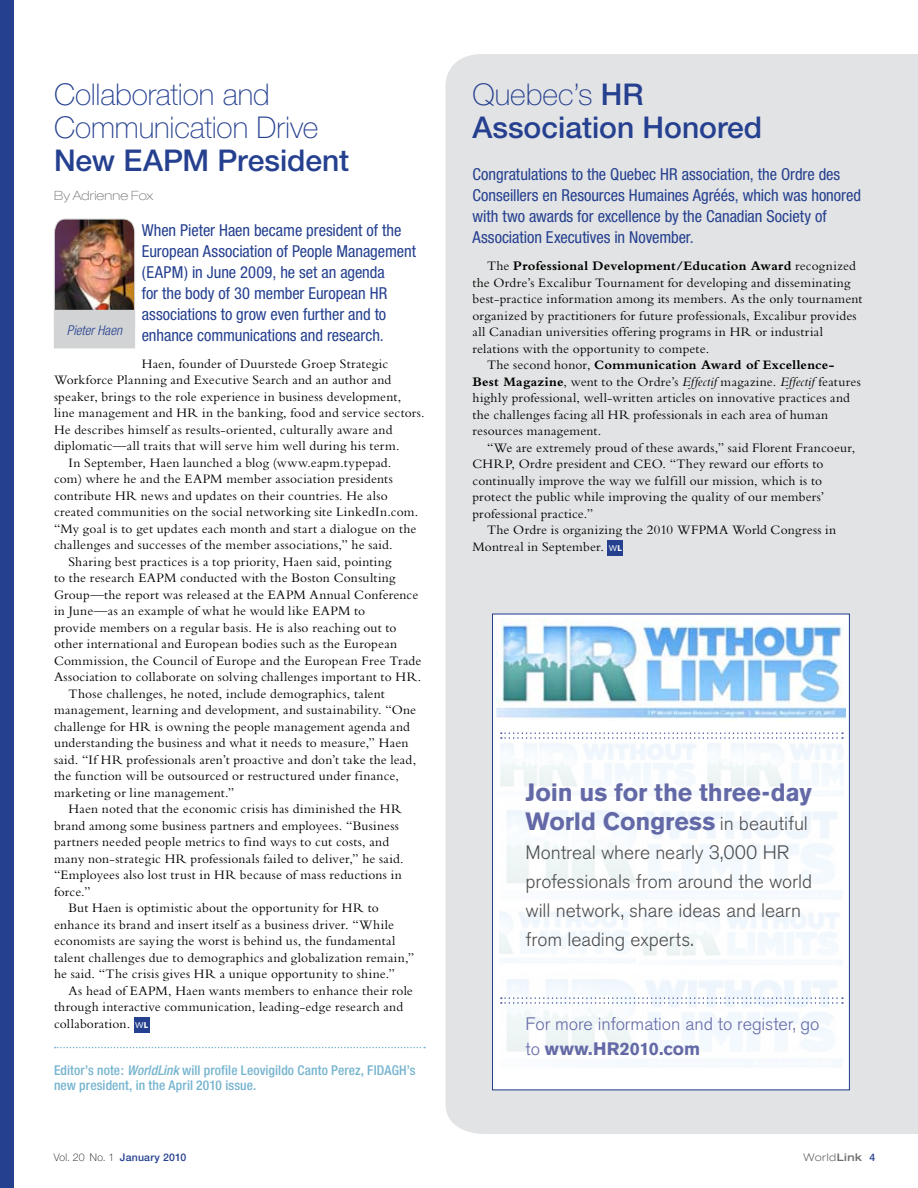
<style>
.page{position:relative;width:918px;height:1188px;background:#fff}
.page>*{position:absolute;margin:0;border:0;box-sizing:border-box;transform-origin:0 0}
.t1{font:500 30px/33px "Helvetica Neue";color:#25408f}
.t2{font:100 30px/33px "Helvetica Neue";letter-spacing:-.005em;color:#25408f}
.t3{font:700 24.9px/29px "Akzidenz Grotesk BE";color:#6369a6}
.t4{font:300 19.35px/29px "Akzidenz Grotesk BE";letter-spacing:-.005em;color:#4d4d4f}
.t5{font:300 18px/24.9px "Akzidenz Grotesk BE";letter-spacing:-.005em;color:#6369a6}
.t6{font:condensed 16.5px/21px "Helvetica Neue";color:#25408f}
.t7{font:13.5px "Bembo";letter-spacing:.015em;color:#000}
.t8{font:700 13.5px "Bembo";letter-spacing:.01em;color:#000}
.t9{font:500 condensed 13.5px/15px "Helvetica Neue";letter-spacing:.01em;color:#76b4cf}
.t10{font:italic 300 condensed 13.5px "Helvetica Neue";color:#25408f}
.t11{font:100 expanded 12.75px "Helvetica Neue";letter-spacing:.01em;color:#6d6f71}
.t12{font:500 10.5px "Helvetica Neue";letter-spacing:.02em;color:#25408f}
.t13{font:300 expanded 10.5px "Helvetica Neue";letter-spacing:.05em;color:#6d6f71}
.s1{font-family:"Akzidenz Grotesk BE";font-size:8.25px;color:#fff}
.s2{font-family:"Akzidenz Grotesk BE";font-weight:700;font-size:8.25px;color:#fff}
.s3{font-style:italic}
.s4{font-weight:100}
.s5{font-weight:400}
.s6{font-weight:700}
.s7{font-weight:300;font-size:19.35px;color:#4d4d4f}
.s8{font-weight:100;color:#000}
.s9{font-weight:500}
.s10{font-weight:500;font-stretch:normal;color:#25408f}
</style>
<div class="page">
<div style="left:446px;top:54px;width:472px;height:1080px;background:#e2e3e4"></div>
<svg style="left:55px;top:1047px;width:370px;height:1px"></svg>
<div style="left:134px;top:1017px;width:15px;height:15px;background:#25408f"></div>
<div style="left:0;top:0;width:14px;height:1188px;background:#25408f"></div>
<div style="left:608px;top:540px;width:15px;height:15px;background:#25408f"></div>
<div style="left:492px;top:614px;width:358px;height:476px;background:#fff;border:1px solid #25408f"></div>
<img style="left:496px;top:619px;width:349px;height:100px">
<svg style="left:501px;top:997px;width:342px;height:7px"></svg>
<svg style="left:501px;top:732px;width:342px;height:7px"></svg>
<img style="left:54px;top:218px;width:81px;height:92px">
<div style="left:54px;top:310px;width:81px;height:38px;background:#d1d3d4"></div>
<h1 class="t2" style="left:54px;top:77px;width:266px">Collaboration and<br>Communication Drive</h1>
<h1 class="t1" style="left:54px;top:143px;width:297px">New EAPM President</h1>
<p class="t11" style="left:54px;top:188px;width:101px">By Adrienne Fox</p>
<p class="t6" style="left:142px;top:219px;width:276px">When Pieter Haen became president of the European Association of People Management (EAPM) in June 2009, he set an agenda<br>for the body of 30 member European HR associations to grow even further and to enhance communications and research.</p>
<p class="t7" style="left:142px;top:356px;width:248px">Haen, founder of Duurstede Groep Strategic</p>
<p class="t7" style="left:54px;top:372px;width:339px">Workforce Planning and Executive Search and an author and</p>
<p class="t7" style="left:54px;top:389px;width:349px">speaker, brings to the role experience in business development,</p>
<p class="t7" style="left:54px;top:405px;width:372px">line management and HR in the banking, food and service sectors.</p>
<p class="t7" style="left:54px;top:422px;width:340px">He describes himself as results-oriented, culturally aware and</p>
<p class="t7" style="left:54px;top:438px;width:347px">diplomatic—all traits that will serve him well during his term.</p>
<p class="t7" style="left:69px;top:455px;width:324px">In September, Haen launched a blog (www.eapm.typepad.</p>
<p class="t7" style="left:54px;top:471px;width:340px">com) where he and the EAPM member association presidents</p>
<p class="t7" style="left:54px;top:488px;width:335px">contribute HR news and updates on their countries. He also</p>
<p class="t7" style="left:54px;top:504px;width:366px">created communities on the social networking site LinkedIn.com.</p>
<p class="t7" style="left:54px;top:521px;width:364px">“My goal is to get updates each month and start a dialogue on the</p>
<p class="t7" style="left:54px;top:537px;width:340px">challenges and successes of the member associations,” he said.</p>
<p class="t7" style="left:69px;top:554px;width:325px">Sharing best practices is a top priority, Haen said, pointing</p>
<p class="t7" style="left:54px;top:570px;width:343px">to the research EAPM conducted with the Boston Consulting</p>
<p class="t7" style="left:54px;top:587px;width:366px">Group—the report was released at the EAPM Annual Conference</p>
<p class="t7" style="left:54px;top:603px;width:313px">in June—as an example of what he would like EAPM to</p>
<p class="t7" style="left:54px;top:620px;width:344px">provide members on a regular basis. He is also reaching out to</p>
<p class="t7" style="left:54px;top:636px;width:345px">other international and European bodies such as the European</p>
<p class="t7" style="left:54px;top:653px;width:369px">Commission, the Council of Europe and the European Free Trade</p>
<p class="t7" style="left:54px;top:669px;width:369px">Association to collaborate on solving challenges important to HR.</p>
<p class="t7" style="left:69px;top:686px;width:318px">Those challenges, he noted, include demographics, talent</p>
<p class="t7" style="left:54px;top:702px;width:364px">management, learning and development, and sustainability. “One</p>
<p class="t7" style="left:54px;top:719px;width:357px">challenge for HR is owning the people management agenda and</p>
<p class="t7" style="left:54px;top:735px;width:356px">understanding the business and what it needs to measure,” Haen</p>
<p class="t7" style="left:54px;top:752px;width:364px">said. “If HR professionals aren’t proactive and don’t take the lead,</p>
<p class="t7" style="left:54px;top:768px;width:347px">the function will be outsourced or restructured under finance,</p>
<p class="t7" style="left:54px;top:785px;width:182px">marketing or line management.”</p>
<p class="t7" style="left:69px;top:801px;width:335px">Haen noted that the economic crisis has diminished the HR</p>
<p class="t7" style="left:54px;top:818px;width:346px">brand among some business partners and employees. “Business</p>
<p class="t7" style="left:54px;top:834px;width:337px">partners needed people metrics to find ways to cut costs, and</p>
<p class="t7" style="left:54px;top:851px;width:351px">many non-strategic HR professionals failed to deliver,” he said.</p>
<p class="t7" style="left:54px;top:867px;width:349px">“Employees also lost trust in HR because of mass reductions in</p>
<p class="t7" style="left:54px;top:884px;width:38px">force.”</p>
<p class="t7" style="left:69px;top:900px;width:312px">But Haen is optimistic about the opportunity for HR to</p>
<p class="t7" style="left:54px;top:917px;width:342px">enhance its brand and insert itself as a business driver. “While</p>
<p class="t7" style="left:54px;top:933px;width:343px">economists are saying the worst is behind us, the fundamental</p>
<p class="t7" style="left:54px;top:950px;width:362px">talent challenges due to demographics and globalization remain,”</p>
<p class="t7" style="left:54px;top:966px;width:342px">he said. “The crisis gives HR a unique opportunity to shine.”</p>
<p class="t7" style="left:69px;top:983px;width:346px">As head of EAPM, Haen wants members to enhance their role</p>
<p class="t7" style="left:54px;top:999px;width:351px">through interactive communication, leading-edge research and</p>
<p class="t7" style="left:54px;top:1016px;width:96px">collaboration. <span class="s1">W</span><span class="s2">L</span></p>
<p class="t9" style="left:54px;top:1063px;width:363px">Editor’s note: <span class="s3">WorldLink</span> will profile Leovigildo Canto Perez, FIDAGH’s new president, in the April 2010 issue.</p>
<p class="t10" style="left:67px;top:322px;width:57px">Pieter Haen</p>
<h1 class="t1" style="left:472px;top:77px;width:291px"><span class="s4">Quebec’s</span> HR<br>Association Honored</h1>
<p class="t6" style="left:472px;top:164px;width:390px">Congratulations to the Quebec HR association, the Ordre des Conseillers en Resources Humaines Agréés, which was honored with two awards for excellence by the Canadian Society of Association Executives in November.</p>
<p class="t8" style="left:487px;top:259px;width:370px"><span class="s5">The</span> Professional Development/Education Award <span class="s5">recognized</span></p>
<p class="t7" style="left:472px;top:275px;width:380px">the Ordre’s Excalibur Tournament for developing and disseminating</p>
<p class="t7" style="left:472px;top:291px;width:392px">best-practice information among its members. As the only tournament</p>
<p class="t7" style="left:472px;top:308px;width:386px">organized by practitioners for future professionals, Excalibur provides</p>
<p class="t7" style="left:472px;top:324px;width:352px">all Canadian universities offering programs in HR or industrial</p>
<p class="t7" style="left:472px;top:341px;width:238px">relations with the opportunity to compete.</p>
<p class="t8" style="left:487px;top:358px;width:349px"><span class="s5">The second honor,</span> Communication Award of Excellence-</p>
<p class="t7" style="left:472px;top:374px;width:390px"><span class="s6">Best Magazine</span>, went to the Ordre’s <span class="s3">Effectif</span> magazine. <span class="s3">Effectif</span> features</p>
<p class="t7" style="left:472px;top:390px;width:379px">highly professional, well-written articles on innovative practices and</p>
<p class="t7" style="left:472px;top:407px;width:357px">the challenges facing all HR professionals in each area of human</p>
<p class="t7" style="left:472px;top:423px;width:130px">resources management.</p>
<p class="t7" style="left:487px;top:440px;width:370px">“We are extremely proud of these awards,” said Florent Francoeur,</p>
<p class="t7" style="left:472px;top:456px;width:353px">CHRP, Ordre president and CEO. “They reward our efforts to</p>
<p class="t7" style="left:472px;top:473px;width:351px">continually improve the way we fulfill our mission, which is to</p>
<p class="t7" style="left:472px;top:489px;width:353px">protect the public while improving the quality of our members’</p>
<p class="t7" style="left:472px;top:506px;width:122px">professional practice.”</p>
<p class="t7" style="left:487px;top:522px;width:351px">The Ordre is organizing the 2010 WFPMA World Congress in</p>
<p class="t7" style="left:472px;top:539px;width:151px">Montreal in September. <span class="s1">W</span><span class="s2">L</span></p>
<h2 class="t3" style="left:526px;top:778px;width:288px">Join us for the three-day<br>World Congress <span class="s7">in beautiful</span></h2>
<h3 class="t4" style="left:526px;top:838px;width:288px">Montreal where nearly 3,000 HR professionals from around the world will network, share ideas and learn from leading experts.</h3>
<h3 class="t5" style="left:526px;top:1012px;width:296px">For more information and to register, go to <span class="s6">www.HR2010.com</span></h3>
<p class="t12" style="left:54px;top:1151px;width:134px"><span class="s8">Vol. 20 No. 1</span> January 2010</p>
<p class="t13" style="left:803px;top:1151px;width:73px">World<span class="s9">link</span> <span class="s10">4</span></p>
</div>
